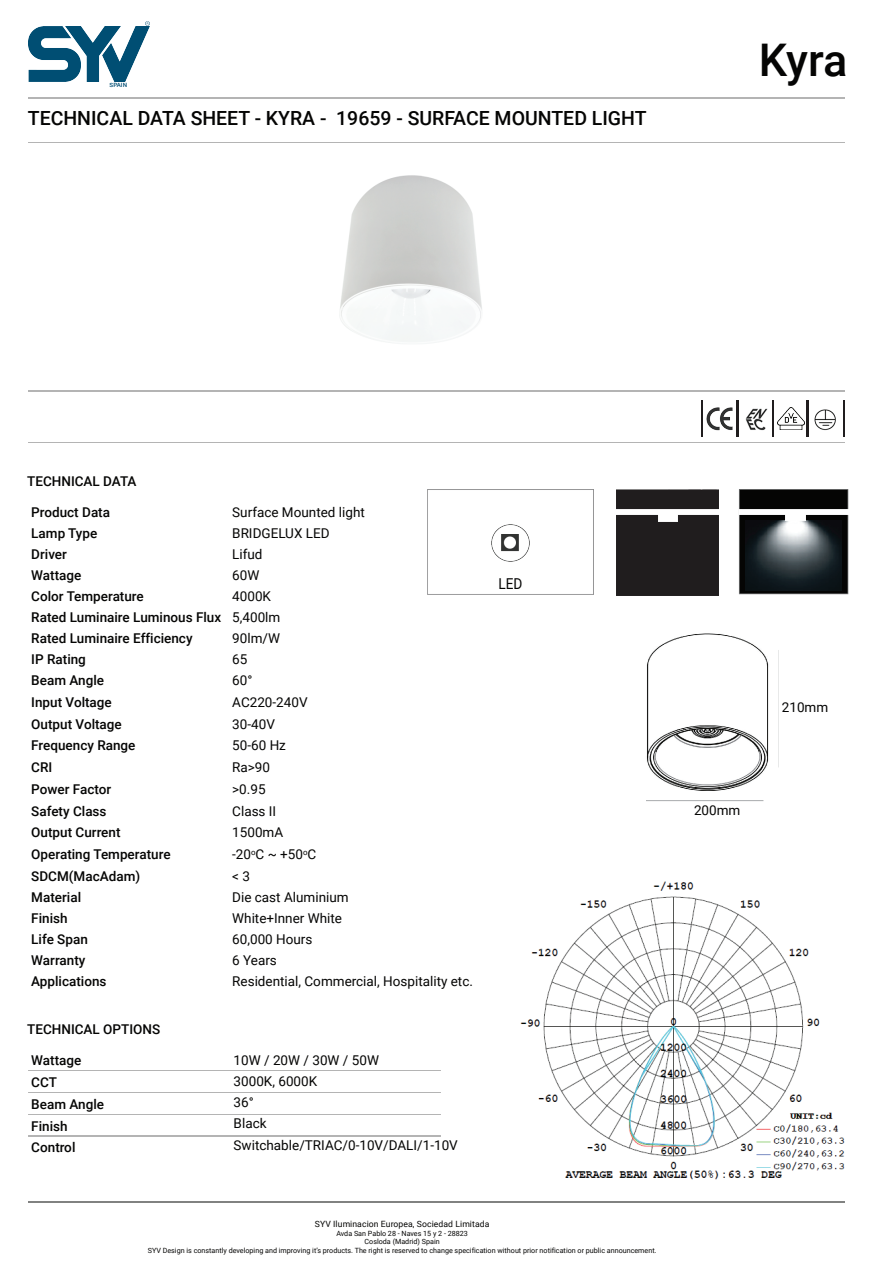
<style>
.page{position:relative;width:893px;height:1263px;background:#fff}
.page>*{position:absolute;margin:0;border:0;box-sizing:border-box;transform-origin:0 0}
.t1{font:500 45px "Roboto";color:#050504}
.t2{font:500 19.5px "Roboto";color:#050504}
.t3{font:15px "Roboto";color:#050504;scale:.91 1}
.t4{font:500 13.5px/21.3px "Roboto";color:#050504}
.t5{font:13.5px/21.3px "Roboto";color:#050504}
.t6{font:8.55px "Roboto";letter-spacing:.01em;color:#050504}
.t7{font:7.2px/8.6px "Roboto";color:#050504;text-align:center}
.t8{font:500 5.85px "Roboto";color:#004e74;scale:1.07 1}
</style>
<div class="page">
<img style="left:707px;top:407px;width:26px;height:24px">
<img style="left:777px;top:408px;width:27px;height:21px">
<img style="left:745px;top:408px;width:23px;height:23px">
<img style="left:737px;top:401px;width:1px;height:36px">
<img style="left:772px;top:401px;width:1px;height:36px">
<img style="left:807px;top:401px;width:1px;height:36px">
<img style="left:843px;top:401px;width:1px;height:36px">
<img style="left:701px;top:401px;width:1px;height:36px">
<img style="left:814px;top:409px;width:22px;height:22px">
<img style="left:120px;top:26px;width:30px;height:56px">
<img style="left:80px;top:26px;width:40px;height:56px">
<img style="left:29px;top:26px;width:51px;height:56px">
<svg style="left:146px;top:21px;width:4px;height:4px"></svg>
<div style="left:617px;top:490px;width:101px;height:105px;background:#201d1e"></div>
<img style="left:617px;top:509px;width:101px;height:5px">
<img style="left:658px;top:512px;width:20px;height:9px">
<svg style="left:739px;top:489px;width:109px;height:105px"></svg>
<img style="left:427px;top:489px;width:167px;height:106px">
<img style="left:740px;top:509px;width:108px;height:5px">
<img style="left:746px;top:521px;width:96px;height:70px">
<img style="left:786px;top:512px;width:19px;height:9px">
<img style="left:492px;top:525px;width:37px;height:37px">
<hr style="left:777px;top:650px;width:1px;height:117px;background:#a8aaad">
<hr style="left:646px;top:800px;width:117px;height:1px;background:#a8aaad">
<img style="left:646px;top:633px;width:123px;height:158px">
<img style="left:339px;top:175px;width:143px;height:168px">
<img style="left:520px;top:881px;width:325px;height:299px">
<p class="t8" style="left:110px;top:81px;width:18px">SPAIN</p>
<h2 class="t2" style="left:28px;top:105px;width:620px">TECHNICAL DATA SHEET - KYRA - 19659 - SURFACE MOUNTED LIGHT</h2>
<h1 class="t1" style="left:759px;top:28px;width:90px">Kyra</h1>
<p class="t4" style="left:27px;top:470px;width:111px">TECHNICAL DATA</p>
<p class="t4" style="left:31px;top:501px;width:191px">Product Data<br>Lamp Type<br>Driver<br>Wattage<br>Color Temperature<br>Rated Luminaire Luminous Flux<br>Rated Luminaire Efficiency<br>IP Rating<br>Beam Angle<br>Input Voltage<br>Output Voltage<br>Frequency Range<br>CRI<br>Power Factor<br>Safety Class<br>Output Current<br>Operating Temperature<br>SDCM(MacAdam)<br>Material<br>Finish<br>Life Span<br>Warranty<br>Applications</p>
<p class="t4" style="left:27px;top:1018px;width:135px">TECHNICAL OPTIONS</p>
<p class="t4" style="left:31px;top:1049px;width:74px;line-height:21.8px">Wattage<br>CCT<br>Beam Angle<br>Finish<br>Control</p>
<p class="t5" style="left:234px;top:1049px;width:226px">10W / 20W / 30W / 50W<br>3000K, 6000K<br>36°<br>Black<br>Switchable/TRIAC/0-10V/DALI/1-10V</p>
<p class="t5" style="left:232px;top:501px;width:242px">Surface Mounted light<br>BRIDGELUX LED<br>Lifud<br>60W<br>4000K<br>5,400lm<br>90lm/W<br>65<br>60°<br>AC220-240V<br>30-40V<br>50-60 Hz<br>Ra&gt;90<br>&gt;0.95<br>Class II<br>1500mA<br>-20<sup>o</sup>C ~ +50<sup>o</sup>C<br>&lt; 3<br>Die cast Aluminium<br>White+Inner White<br>60,000 Hours<br>6 Years<br>Residential, Commercial, Hospitality etc.</p>
<p class="t3" style="left:498px;top:573px;width:28px">LED</p>
<p class="t6" style="left:315px;top:1218px;width:176px">SYV Iluminacion Europea, Sociedad Limitada</p>
<p class="t7" style="left:148px;top:1228px;width:510px">Avda San Pablo 28 - Naves 15 y 2 - 28823<br>Cosloda (Madrid) Spain<br>SYV Design is constantly developing and improving it’s products. The right is reserved to change specification without prior notification or public announcement.</p>
<p class="t5" style="left:694px;top:799px;width:48px">200mm</p>
<p class="t5" style="left:782px;top:696px;width:48px">210mm</p>
</div>
